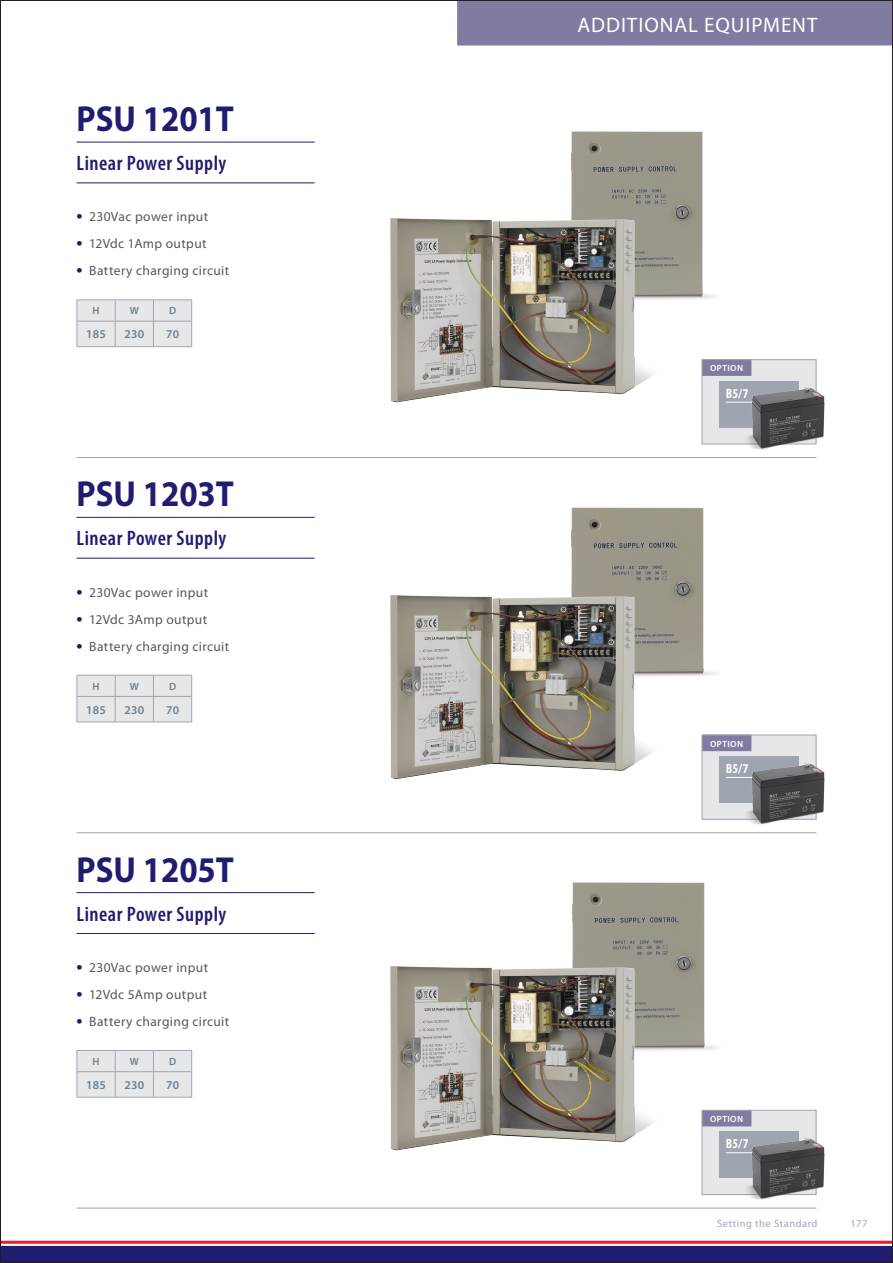
<style>
.page{position:relative;width:893px;height:1263px;background:#fff}
.page>*{position:absolute;margin:0;border:0;box-sizing:border-box;transform-origin:0 0}
.t1{font:700 36.3px "Myriad Pro";color:#201c70;scale:.91 1}
.t2{font:600 condensed 21px "Myriad Pro";letter-spacing:.025em;color:#201c70}
.AdditionalEquipment{font:21px "Myriad Pro";letter-spacing:.045em;color:#fff}
.t3{font:13.5px "Myriad Pro";letter-spacing:.025em;color:#57585a}
.RelatedProd_Title{font:700 condensed 13.5px "Myriad Pro";color:#fff}
.t4{font:600 12px "Myriad Pro";letter-spacing:.025em;color:#6c8191}
.Folios_r{font:10.5px "Myriad Pro";letter-spacing:.05em;color:#9ea5b0}
.t5{font:600 10.5px "Myriad Pro";color:#6c8191}
.OptionsHd_Additional{font:600 9px "Myriad Pro";letter-spacing:.045em;color:#fff}
.s1{font-weight:700;font-size:18px;color:#201c70}
</style>
<div class="page">
<hr style="left:77px;top:1208px;width:739px;height:1px;background:#9ea5b0">
<hr style="left:0;top:1241px;width:893px;height:3px;background:#ee1d23">
<div style="left:0;top:1246px;width:893px;height:17px;background:#201c70"></div>
<div style="left:457px;top:0;width:436px;height:46px;background:#7f7ba1"></div>
<hr style="left:77px;top:457px;width:739px;height:1px;background:#9ea5b0">
<hr style="left:77px;top:832px;width:739px;height:1px;background:#9ea5b0">
<div style="left:702px;top:1110px;width:114px;height:84px;background:#e6e7e9"></div>
<div style="left:702px;top:1110px;width:49px;height:16px;background:#7f7ba1"></div>
<div style="left:702px;top:1110px;width:114px;height:85px;border:1px solid #9ea5b0"></div>
<div style="left:719px;top:1131px;width:80px;height:47px;background:#9ea5b0"></div>
<hr style="left:726px;top:1152px;width:66px;height:1px;background:#fff">
<div style="left:702px;top:735px;width:114px;height:84px;background:#e6e7e9"></div>
<div style="left:702px;top:735px;width:49px;height:16px;background:#7f7ba1"></div>
<div style="left:702px;top:735px;width:114px;height:85px;border:1px solid #9ea5b0"></div>
<div style="left:719px;top:756px;width:80px;height:47px;background:#9ea5b0"></div>
<hr style="left:726px;top:777px;width:66px;height:1px;background:#fff">
<div style="left:702px;top:360px;width:114px;height:84px;background:#e6e7e9"></div>
<div style="left:702px;top:360px;width:49px;height:16px;background:#7f7ba1"></div>
<div style="left:702px;top:359px;width:114px;height:85px;border:1px solid #9ea5b0"></div>
<div style="left:719px;top:381px;width:80px;height:47px;background:#9ea5b0"></div>
<hr style="left:726px;top:402px;width:66px;height:1px;background:#fff">
<img style="left:743px;top:386px;width:82px;height:64px">
<img style="left:743px;top:761px;width:82px;height:64px">
<img style="left:743px;top:1136px;width:82px;height:64px">
<img style="left:572px;top:882px;width:147px;height:169px">
<img style="left:571px;top:507px;width:147px;height:170px">
<img style="left:570px;top:131px;width:147px;height:169px">
<img style="left:390px;top:210px;width:278px;height:193px">
<img style="left:390px;top:588px;width:273px;height:191px">
<img style="left:390px;top:958px;width:280px;height:193px">
<hr style="left:77px;top:142px;width:238px;height:1px;background:#201c70">
<hr style="left:77px;top:183px;width:238px;height:1px;background:#201c70">
<svg style="left:77px;top:300px;width:115px;height:47px"></svg>
<hr style="left:77px;top:299px;width:38px;height:1px;background:#9ea5b0">
<hr style="left:115px;top:299px;width:38px;height:1px;background:#9ea5b0">
<hr style="left:153px;top:299px;width:39px;height:1px;background:#9ea5b0">
<hr style="left:77px;top:517px;width:238px;height:1px;background:#201c70">
<hr style="left:77px;top:558px;width:238px;height:1px;background:#201c70">
<svg style="left:77px;top:676px;width:115px;height:46px"></svg>
<hr style="left:77px;top:675px;width:38px;height:1px;background:#9ea5b0">
<hr style="left:115px;top:675px;width:38px;height:1px;background:#9ea5b0">
<hr style="left:153px;top:675px;width:39px;height:1px;background:#9ea5b0">
<hr style="left:77px;top:892px;width:238px;height:1px;background:#201c70">
<hr style="left:77px;top:933px;width:238px;height:1px;background:#201c70">
<hr style="left:77px;top:1097px;width:38px;height:1px;background:#9ea5b0">
<hr style="left:115px;top:1097px;width:38px;height:1px;background:#9ea5b0">
<hr style="left:153px;top:1097px;width:39px;height:1px;background:#9ea5b0">
<svg style="left:77px;top:1051px;width:115px;height:46px"></svg>
<hr style="left:77px;top:1050px;width:38px;height:1px;background:#9ea5b0">
<hr style="left:115px;top:1050px;width:38px;height:1px;background:#9ea5b0">
<hr style="left:153px;top:1050px;width:39px;height:1px;background:#9ea5b0">
<h1 class="t1" style="left:77px;top:95px;width:175px">PSU 1201T</h1>
<h2 class="t2" style="left:77px;top:151px;width:151px">Linear Power Supply</h2>
<p class="t3" style="left:77px;top:208px;width:133px"><span class="s1">•</span> 230Vac power input</p>
<p class="t3" style="left:77px;top:235px;width:132px"><span class="s1">•</span> 12Vdc 1Amp output</p>
<p class="t3" style="left:77px;top:263px;width:154px"><span class="s1">•</span> Battery charging circuit</p>
<p class="t5" style="left:93px;top:304px;width:9px">H</p>
<p class="t5" style="left:130px;top:304px;width:11px">W</p>
<p class="t5" style="left:169px;top:304px;width:9px">D</p>
<p class="t4" style="left:86px;top:327px;width:21px">185</p>
<p class="t4" style="left:124px;top:327px;width:21px">230</p>
<p class="t4" style="left:166px;top:327px;width:15px">70</p>
<h1 class="t1" style="left:77px;top:470px;width:175px">PSU 1203T</h1>
<h2 class="t2" style="left:77px;top:527px;width:151px">Linear Power Supply</h2>
<p class="t3" style="left:77px;top:584px;width:133px"><span class="s1">•</span> 230Vac power input</p>
<p class="t3" style="left:77px;top:611px;width:132px"><span class="s1">•</span> 12Vdc 3Amp output</p>
<p class="t3" style="left:77px;top:638px;width:154px"><span class="s1">•</span> Battery charging circuit</p>
<p class="t5" style="left:93px;top:679px;width:9px">H</p>
<p class="t5" style="left:130px;top:679px;width:11px">W</p>
<p class="t5" style="left:169px;top:679px;width:9px">D</p>
<p class="t4" style="left:86px;top:702px;width:21px">185</p>
<p class="t4" style="left:124px;top:702px;width:21px">230</p>
<p class="t4" style="left:166px;top:702px;width:15px">70</p>
<h1 class="t1" style="left:77px;top:846px;width:175px">PSU 1205T</h1>
<h2 class="t2" style="left:77px;top:902px;width:151px">Linear Power Supply</h2>
<p class="t3" style="left:77px;top:959px;width:133px"><span class="s1">•</span> 230Vac power input</p>
<p class="t3" style="left:77px;top:986px;width:132px"><span class="s1">•</span> 12Vdc 5Amp output</p>
<p class="t3" style="left:77px;top:1013px;width:154px"><span class="s1">•</span> Battery charging circuit</p>
<p class="t5" style="left:93px;top:1055px;width:9px">H</p>
<p class="t5" style="left:130px;top:1055px;width:11px">W</p>
<p class="t5" style="left:169px;top:1055px;width:9px">D</p>
<p class="t4" style="left:86px;top:1077px;width:21px">185</p>
<p class="t4" style="left:124px;top:1077px;width:21px">230</p>
<p class="t4" style="left:166px;top:1077px;width:15px">70</p>
<p class="AdditionalEquipment" style="left:577px;top:12px;width:242px">Additional Equipment</p>
<p class="OptionsHd_Additional" style="left:710px;top:362px;width:34px">OPTION</p>
<p class="RelatedProd_Title" style="left:726px;top:385px;width:24px">B5/7</p>
<p class="OptionsHd_Additional" style="left:710px;top:738px;width:34px">OPTION</p>
<p class="RelatedProd_Title" style="left:726px;top:760px;width:24px">B5/7</p>
<p class="OptionsHd_Additional" style="left:710px;top:1113px;width:34px">OPTION</p>
<p class="RelatedProd_Title" style="left:726px;top:1135px;width:24px">B5/7</p>
<p class="Folios_r" style="left:717px;top:1217px;width:102px">Setting the Standard</p>
<p class="Folios_r" style="left:850px;top:1217px;width:19px">177</p>
</div>
